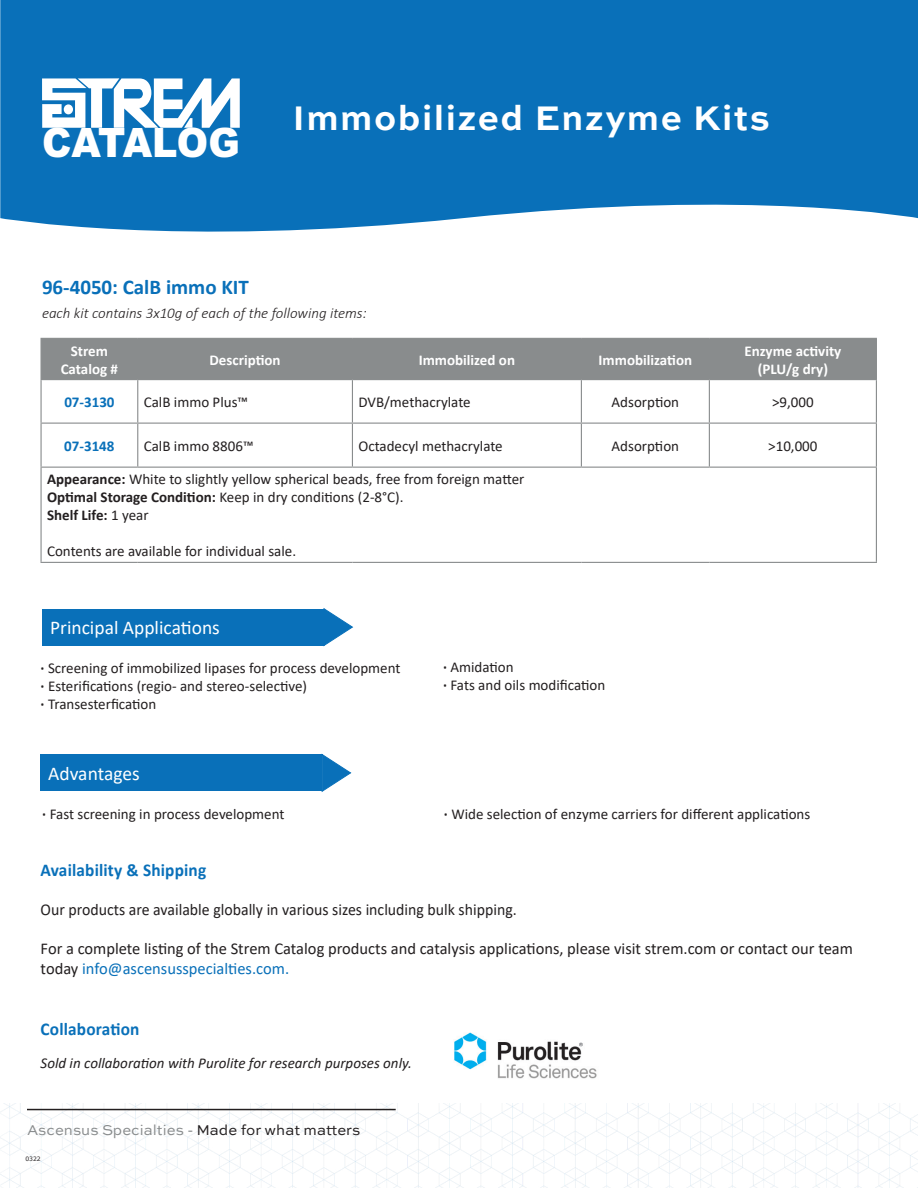
<style>
.page{position:relative;width:918px;height:1188px;background:#fff}
.page>*{position:absolute;margin:0;border:0;box-sizing:border-box;transform-origin:0 0}
.t1{font:900 40.5px "Arial";letter-spacing:-.01em;color:#fff;scale:.93 1}
.t2{font:700 36px "Sweet Sans Pro";letter-spacing:.04em;color:#fff}
.t3{font:700 21px "Calibri";color:#0970b9}
.t4{font:19.5px "Calibri";color:#fff}
.t5{font:700 18px "Calibri";letter-spacing:.01em;color:#0970b9;scale:.96 1}
.t6{font:16.5px/19.8px "Calibri";color:#231f20}
.t7{font:16.5px "Calibri";color:#231f20;scale:.96 1}
.table_sits_in{font:15px "Calibri";color:#231f20}
.table_sits_in-2{font:700 15px "Calibri";color:#fff}
.t8{font:italic 15px "Calibri";color:#231f20}
.t9{font:italic 300 15px "Calibri";color:#231f20}
.t10{font:15px "Sweet Sans Pro";color:#898c8d}
.table_sits_in-3{font:700 15px "Calibri";color:#231f20}
.table_sits_in-4{font:700 15px "Calibri";color:#0970b9}
.t11{font:6px "Verdana";color:#231f20}
.s1{font-weight:700}
.s2{font-weight:400}
.s3{color:#0970b9}
.s4{color:#231f20}
</style>
<div class="page">
<img style="left:0;top:1104px;width:918px;height:84px">
<hr style="left:27px;top:1109px;width:369px;height:1px;background:#231f20">
<div style="left:0;top:0;width:918px;height:232px;background:#0970b9"></div>
<svg style="left:42px;top:78px;width:198px;height:50px"></svg>
<div style="left:64px;top:104px;width:9px;height:10px;background:#fff;border-radius:50%"></div>
<div style="left:42px;top:339px;width:834px;height:40px;background:#898c8d"></div>
<hr style="left:40px;top:338px;width:98px;height:1px;background:#898c8d">
<hr style="left:40px;top:339px;width:2px;height:40px;background:#898c8d">
<hr style="left:138px;top:338px;width:214px;height:1px;background:#898c8d">
<hr style="left:352px;top:338px;width:229px;height:1px;background:#898c8d">
<hr style="left:581px;top:338px;width:128px;height:1px;background:#898c8d">
<hr style="left:709px;top:338px;width:168px;height:1px;background:#898c8d">
<hr style="left:876px;top:339px;width:1px;height:40px;background:#898c8d">
<hr style="left:40px;top:379px;width:98px;height:1px;background:#898c8d">
<hr style="left:40px;top:380px;width:2px;height:43px;background:#898c8d">
<hr style="left:138px;top:379px;width:214px;height:1px;background:#898c8d">
<hr style="left:137px;top:380px;width:1px;height:43px;background:#898c8d">
<hr style="left:352px;top:379px;width:229px;height:1px;background:#898c8d">
<hr style="left:352px;top:380px;width:1px;height:43px;background:#898c8d">
<hr style="left:581px;top:379px;width:128px;height:1px;background:#898c8d">
<hr style="left:581px;top:380px;width:1px;height:43px;background:#898c8d">
<hr style="left:709px;top:379px;width:168px;height:1px;background:#898c8d">
<hr style="left:709px;top:380px;width:1px;height:43px;background:#898c8d">
<hr style="left:876px;top:380px;width:1px;height:43px;background:#898c8d">
<hr style="left:40px;top:423px;width:98px;height:1px;background:#898c8d">
<hr style="left:40px;top:424px;width:2px;height:43px;background:#898c8d">
<hr style="left:138px;top:423px;width:214px;height:1px;background:#898c8d">
<hr style="left:137px;top:424px;width:1px;height:43px;background:#898c8d">
<hr style="left:352px;top:423px;width:229px;height:1px;background:#898c8d">
<hr style="left:352px;top:424px;width:1px;height:43px;background:#898c8d">
<hr style="left:581px;top:423px;width:128px;height:1px;background:#898c8d">
<hr style="left:581px;top:424px;width:1px;height:43px;background:#898c8d">
<hr style="left:709px;top:423px;width:168px;height:1px;background:#898c8d">
<hr style="left:709px;top:424px;width:1px;height:43px;background:#898c8d">
<hr style="left:876px;top:424px;width:1px;height:43px;background:#898c8d">
<hr style="left:40px;top:467px;width:98px;height:1px;background:#898c8d">
<hr style="left:40px;top:468px;width:2px;height:94px;background:#898c8d">
<hr style="left:138px;top:467px;width:214px;height:1px;background:#898c8d">
<hr style="left:352px;top:467px;width:229px;height:1px;background:#898c8d">
<hr style="left:581px;top:467px;width:128px;height:1px;background:#898c8d">
<hr style="left:709px;top:467px;width:168px;height:1px;background:#898c8d">
<hr style="left:876px;top:468px;width:1px;height:94px;background:#898c8d">
<hr style="left:40px;top:562px;width:98px;height:1px;background:#898c8d">
<hr style="left:138px;top:562px;width:214px;height:1px;background:#898c8d">
<hr style="left:352px;top:562px;width:229px;height:1px;background:#898c8d">
<hr style="left:581px;top:562px;width:128px;height:1px;background:#898c8d">
<hr style="left:709px;top:562px;width:168px;height:1px;background:#898c8d">
<div style="left:42px;top:609px;width:282px;height:36px;background:#0970b9"></div>
<svg style="left:324px;top:608px;width:29px;height:38px"></svg>
<div style="left:41px;top:755px;width:281px;height:36px;background:#0970b9"></div>
<svg style="left:322px;top:754px;width:29px;height:38px"></svg>
<img style="left:454px;top:1032px;width:143px;height:47px">
<p class="t1" style="left:42px;top:114px;width:214px">CATALOG</p>
<p class="t2" style="left:292px;top:91px;width:479px">Immobilized Enzyme Kits</p>
<p class="t3" style="left:42px;top:272px;width:208px">96-4050: CalB immo KIT</p>
<p class="t9" style="left:42px;top:304px;width:326px">each kit contains 3x10g of each of the following items:</p>
<p class="table_sits_in-2" style="left:71px;top:340px;width:39px">Strem</p>
<p class="table_sits_in-2" style="left:61px;top:358px;width:59px">Catalog #</p>
<p class="table_sits_in-2" style="left:210px;top:349px;width:73px">Description</p>
<p class="table_sits_in-2" style="left:419px;top:349px;width:98px">Immobilized on</p>
<p class="table_sits_in-2" style="left:599px;top:349px;width:95px">Immobilization</p>
<p class="table_sits_in-2" style="left:744px;top:340px;width:99px">Enzyme activity</p>
<p class="table_sits_in-2" style="left:758px;top:358px;width:72px">(PLU/g dry)</p>
<p class="table_sits_in-4" style="left:64px;top:391px;width:52px">07-3130</p>
<p class="table_sits_in" style="left:144px;top:392px;width:106px">CalB immo Plus™</p>
<p class="table_sits_in" style="left:358px;top:392px;width:114px">DVB/methacrylate</p>
<p class="table_sits_in" style="left:612px;top:392px;width:69px">Adsorption</p>
<p class="table_sits_in" style="left:772px;top:392px;width:43px">&gt;9,000</p>
<p class="table_sits_in-4" style="left:64px;top:435px;width:52px">07-3148</p>
<p class="table_sits_in" style="left:144px;top:435px;width:111px">CalB immo 8806™</p>
<p class="table_sits_in" style="left:358px;top:435px;width:146px">Octadecyl methacrylate</p>
<p class="table_sits_in" style="left:612px;top:435px;width:69px">Adsorption</p>
<p class="table_sits_in" style="left:768px;top:435px;width:51px">&gt;10,000</p>
<p class="table_sits_in" style="left:47px;top:469px;width:479px"><span class="s1">Appearance:</span> White to slightly yellow spherical beads, free from foreign matter</p>
<p class="table_sits_in" style="left:47px;top:487px;width:358px"><span class="s1">Optimal Storage Condition:</span> Keep in dry conditions (2-8°C).</p>
<p class="table_sits_in-3" style="left:47px;top:505px;width:103px">Shelf Life: <span class="s2">1 year</span></p>
<p class="table_sits_in" style="left:47px;top:541px;width:251px">Contents are available for individual sale.</p>
<p class="t4" style="left:50px;top:614px;width:171px">Principal Applications</p>
<p class="table_sits_in" style="left:41px;top:657px;width:361px"><span class="s1">·</span> Screening of immobilized lipases for process development</p>
<p class="table_sits_in" style="left:41px;top:675px;width:268px"><span class="s1">·</span> Esterifications (regio- and stereo-selective)</p>
<p class="table_sits_in" style="left:41px;top:693px;width:117px"><span class="s1">·</span> Transesterfication</p>
<p class="t4" style="left:48px;top:760px;width:93px">Advantages</p>
<p class="table_sits_in" style="left:443px;top:657px;width:72px"><span class="s1">·</span> Amidation</p>
<p class="table_sits_in" style="left:443px;top:675px;width:164px"><span class="s1">·</span> Fats and oils modification</p>
<p class="table_sits_in" style="left:42px;top:804px;width:244px"><span class="s1">·</span> Fast screening in process development</p>
<p class="table_sits_in" style="left:444px;top:804px;width:368px"><span class="s1">·</span> Wide selection of enzyme carriers for different applications</p>
<p class="t5" style="left:41px;top:857px;width:174px">Availability &amp; Shipping</p>
<p class="t7" style="left:41px;top:898px;width:497px">Our products are available globally in various sizes including bulk shipping.</p>
<p class="t6" style="left:41px;top:938px;width:814px">For a complete listing of the Strem Catalog products and catalysis applications, please visit strem.com or contact our team today <span class="s3">info@ascensusspecialties.com.</span></p>
<p class="t5" style="left:41px;top:1016px;width:104px">Collaboration</p>
<p class="t8" style="left:41px;top:1052px;width:373px">Sold in collaboration with Purolite for research purposes only.</p>
<p class="t10" style="left:27px;top:1119px;width:335px">Ascensus Specialties - <span class="s4">Made for what matters</span></p>
<p class="t11" style="left:26px;top:1155px;width:17px">0322</p>
</div>
